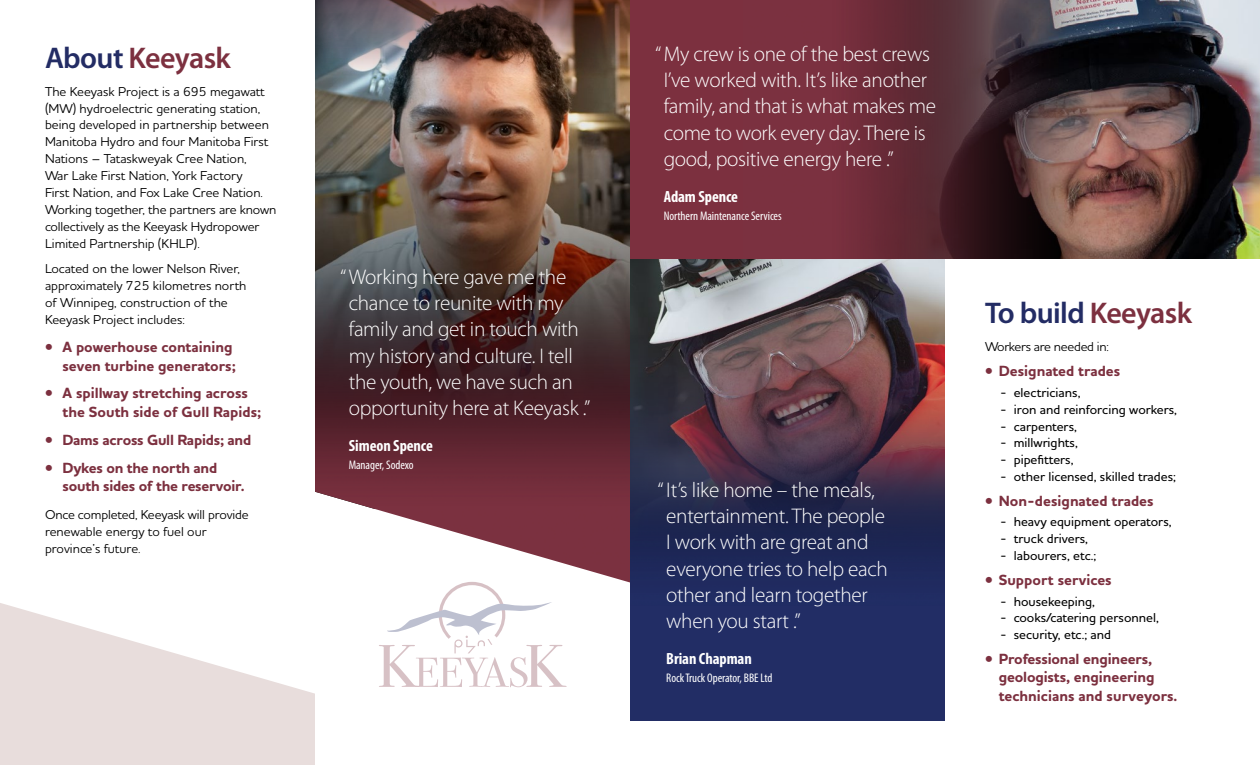
<style>
.page{position:relative;width:1260px;height:765px;background:#fff}
.page>*{position:absolute;margin:0;border:0;box-sizing:border-box;transform-origin:0 0}
.t1{font:600 30px "Myriad Pro";letter-spacing:-.02em;color:#232c64}
.t2{font:600 30px "Myriad Pro";letter-spacing:-.02em;color:#7c303f}
.t3{font:300 21.25px/26.2px "Myriad Pro";letter-spacing:-.015em;color:#fff}
.t4{font:700 condensed 16.25px "Myriad Pro";letter-spacing:-.005em;color:#fff}
.t5{font:700 expanded 15px/18.8px "MH Houschka Std";color:#7c303f}
.t6{font:13.12px/16.9px "MH Houschka Std";color:#000}
.t7{font:500 13.12px "MH Houschka Std";color:#000}
.t8{font:13.12px "MH Houschka Std";letter-spacing:-.02em;color:#000}
.t9{font:condensed 12.5px "Myriad Pro";letter-spacing:-.005em;color:#fff}
.s1{color:#232c64}
.s2{color:#7c303f}
</style>
<div class="page">
<img style="left:315px;top:86px;width:315px;height:197px">
<img style="left:630px;top:259px;width:315px;height:74px">
<img style="left:630px;top:333px;width:315px;height:387px">
<svg style="left:379px;top:582px;width:188px;height:105px"></svg>
<img style="left:315px;top:283px;width:315px;height:299px">
<img style="left:1067px;top:0;width:193px;height:259px">
<img style="left:742px;top:0;width:325px;height:259px">
<div style="left:630px;top:0;width:112px;height:259px;background:#7c303f"></div>
<svg style="left:0;top:603px;width:315px;height:162px;fill:#e8dddc"></svg>
<img style="left:315px;top:0;width:315px;height:86px">
<h1 class="t2" style="left:45px;top:38px;width:187px"><span class="s1">About</span> Keeyask</h1>
<p class="t6" style="left:45px;top:82px;width:233px">The Keeyask Project is a 695 megawatt (MW) hydroelectric generating station, being developed in partnership between Manitoba Hydro and four Manitoba First Nations – Tataskweyak Cree Nation,<br>War Lake First Nation, York Factory<br>First Nation, and Fox Lake Cree Nation.<br>Working together, the partners are known collectively as the Keeyask Hydropower Limited Partnership (KHLP).</p>
<p class="t6" style="left:45px;top:260px;width:203px">Located on the lower Nelson River, approximately 725 kilometres north of Winnipeg, construction of the<br>Keeyask Project includes:</p>
<p class="t5" style="left:45px;top:338px;width:192px;text-align:right">• A powerhouse containing seven turbine generators;</p>
<p class="t5" style="left:63px;top:384px;width:200px;text-indent:-18px">• A spillway stretching across the South side of Gull Rapids;</p>
<p class="t5" style="left:45px;top:431px;width:208px">• Dams across Gull Rapids; and</p>
<p class="t5" style="left:63px;top:458px;width:184px;text-indent:-18px">• Dykes on the north and south sides of the reservoir.</p>
<p class="t6" style="left:45px;top:506px;width:205px">Once completed, Keeyask will provide renewable energy to fuel our province’s future.</p>
<h2 class="t3" style="left:349px;top:264px;width:243px;text-indent:-9px">“Working here gave me the chance to reunite with my family and get in touch with my history and culture. I tell the youth, we have such an opportunity here at Keeyask .”</h2>
<p class="t4" style="left:349px;top:436px;width:86px">Simeon Spence</p>
<p class="t9" style="left:349px;top:457px;width:66px">Manager, Sodexo</p>
<h2 class="t3" style="left:664px;top:41px;width:274px;text-indent:-9px">“My crew is one of the best crews<br>I’ve worked with. It’s like another family, and that is what makes me come to work every day. There is good, positive energy here .”</h2>
<p class="t4" style="left:664px;top:187px;width:76px">Adam Spence</p>
<p class="t9" style="left:664px;top:208px;width:119px">Northern Maintenance Services</p>
<h2 class="t3" style="left:666px;top:476px;width:223px;text-indent:-9px">“It’s like home – the meals, entertainment. The people<br>I work with are great and everyone tries to help each other and learn together when you start .”</h2>
<p class="t4" style="left:666px;top:649px;width:87px">Brian Chapman</p>
<p class="t9" style="left:666px;top:670px;width:108px">Rock Truck Operator, BBE Ltd</p>
<h1 class="t1" style="left:985px;top:294px;width:209px">To build <span class="s2">Keeyask</span></h1>
<p class="t8" style="left:985px;top:339px;width:125px">Workers are needed in:</p>
<p class="t5" style="left:985px;top:362px;width:137px">• Designated trades</p>
<p class="t7" style="left:1000px;top:384px;width:82px">- electricians,</p>
<p class="t7" style="left:1000px;top:400px;width:179px">- iron and reinforcing workers,</p>
<p class="t7" style="left:1000px;top:417px;width:78px">- carpenters,</p>
<p class="t7" style="left:1000px;top:434px;width:79px">- millwrights,</p>
<p class="t7" style="left:1000px;top:451px;width:75px">- pipefitters,</p>
<p class="t7" style="left:1000px;top:468px;width:177px">- other licensed, skilled trades;</p>
<p class="t5" style="left:985px;top:491px;width:170px">• Non-designated trades</p>
<p class="t7" style="left:1000px;top:513px;width:173px">- heavy equipment operators,</p>
<p class="t7" style="left:1000px;top:530px;width:90px">- truck drivers,</p>
<p class="t7" style="left:1000px;top:547px;width:98px">- labourers, etc.;</p>
<p class="t5" style="left:985px;top:570px;width:128px">• Support services</p>
<p class="t7" style="left:1000px;top:592px;width:97px">- housekeeping,</p>
<p class="t7" style="left:1000px;top:609px;width:160px">- cooks/catering personnel,</p>
<p class="t7" style="left:1000px;top:626px;width:113px">- security, etc.; and</p>
<p class="t5" style="left:999px;top:650px;width:180px;text-indent:-14px">• Professional engineers, geologists, engineering technicians and surveyors.</p>
</div>
